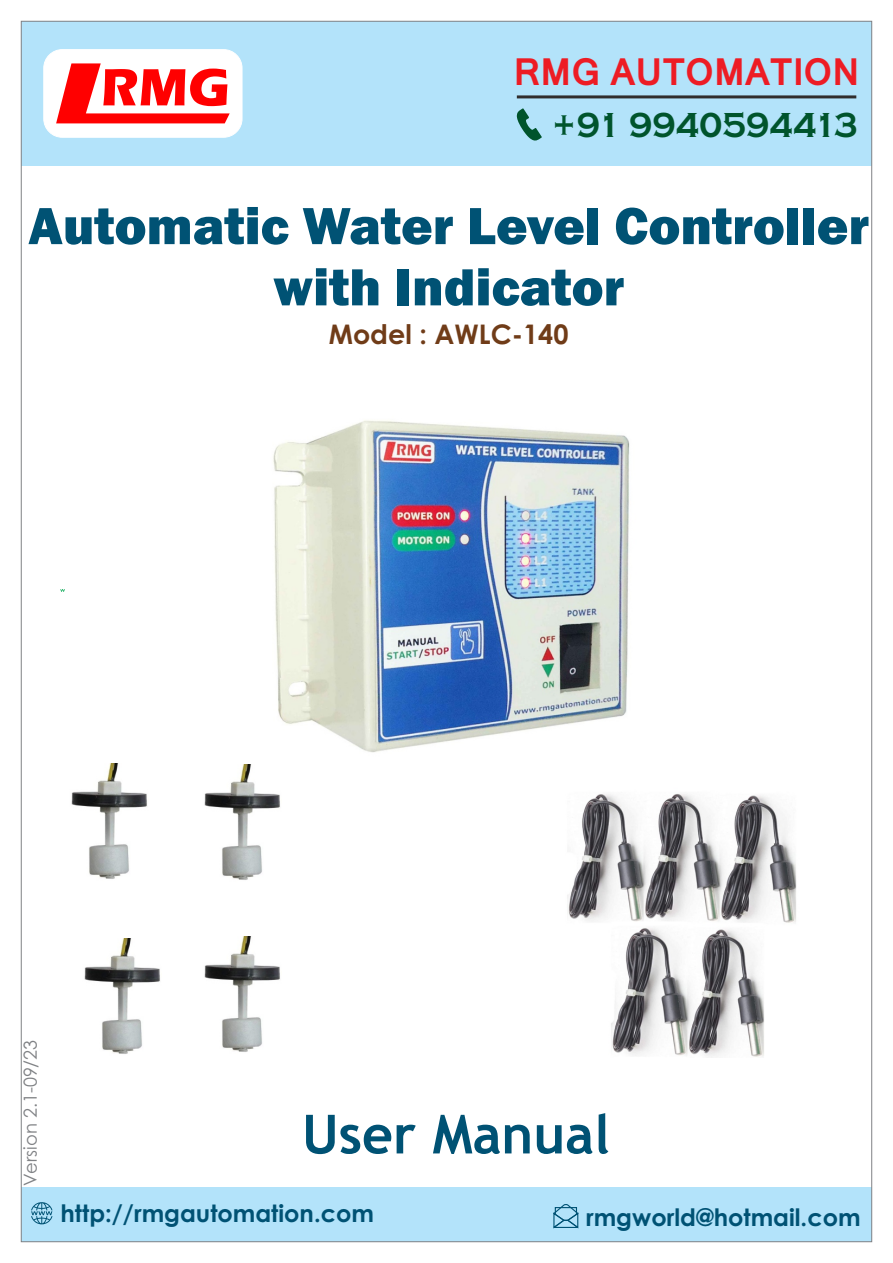
<style>
.page{position:relative;width:893px;height:1263px;background:#fff}
.page>*{position:absolute;margin:0;border:0;box-sizing:border-box;transform-origin:0 0}
.t1{font:700 54.3px "Eras ITC";color:#f00}
.t2{font:800 54px/61.2px "Franklin Gothic";color:#005274;text-align:center}
.t3{font:700 54px "Trebuchet MS";color:#005274}
.t4{font:700 36px "Kartika";color:#ed1c24}
.t5{font:700 36px "Copperplate Gothic";letter-spacing:-.005em;color:#00542c;scale:.91 1}
.t6{font:700 27px "Century Gothic";color:#703c18}
.t7{font:700 24px "Century Gothic";color:#005274}
.t8{font:18px "Century Gothic";color:#808285}
</style>
<div class="page">
<div style="left:21px;top:21px;width:851px;height:145px;background:#b3e3fa"></div>
<div style="left:43px;top:49px;width:199px;height:89px;background:#fff;border:1px solid #fff;border-radius:19px"></div>
<svg style="left:56px;top:63px;width:174px;height:60px"></svg>
<div style="left:21px;top:1187px;width:851px;height:55px;background:#b3e3fa"></div>
<svg style="left:60px;top:589px;width:5px;height:3px"></svg>
<svg style="left:31px;top:1202px;width:21px;height:22px"></svg>
<svg style="left:553px;top:1204px;width:26px;height:25px"></svg>
<div style="left:555px;top:1207px;width:22px;height:8px;border:1px solid #005274"></div>
<svg style="left:517px;top:108px;width:25px;height:33px"></svg>
<hr style="left:517px;top:95px;width:339px;height:3px;background:#302d2d">
<img style="left:273px;top:420px;width:357px;height:333px">
<img style="left:71px;top:763px;width:76px;height:116px">
<img style="left:204px;top:764px;width:76px;height:116px">
<img style="left:84px;top:938px;width:76px;height:116px">
<img style="left:204px;top:936px;width:76px;height:116px">
<img style="left:567px;top:793px;width:230px;height:264px">
<h1 class="t1" style="left:101px;top:68px;width:131px">RMG</h1>
<h3 class="t4" style="left:514px;top:50px;width:347px">RMG AUTOMATION</h3>
<h3 class="t5" style="left:552px;top:103px;width:338px">+91 9940594413</h3>
<h2 class="t2" style="left:28px;top:200px;width:842px">Automatic Water Level Controller with Indicator</h2>
<p class="t6" style="left:329px;top:324px;width:241px">Model : AWLC-140</p>
<p class="t8" style="left:23px;top:1186px;width:148px;rotate:-90deg">Version 2.1-09/23</p>
<h2 class="t3" style="left:302px;top:1114px;width:309px">User Manual</h2>
<p class="t7" style="left:61px;top:1204px;width:315px">http://rmgautomation.com</p>
<p class="t7" style="left:586px;top:1208px;width:276px">rmgworld@hotmail.com</p>
</div>
